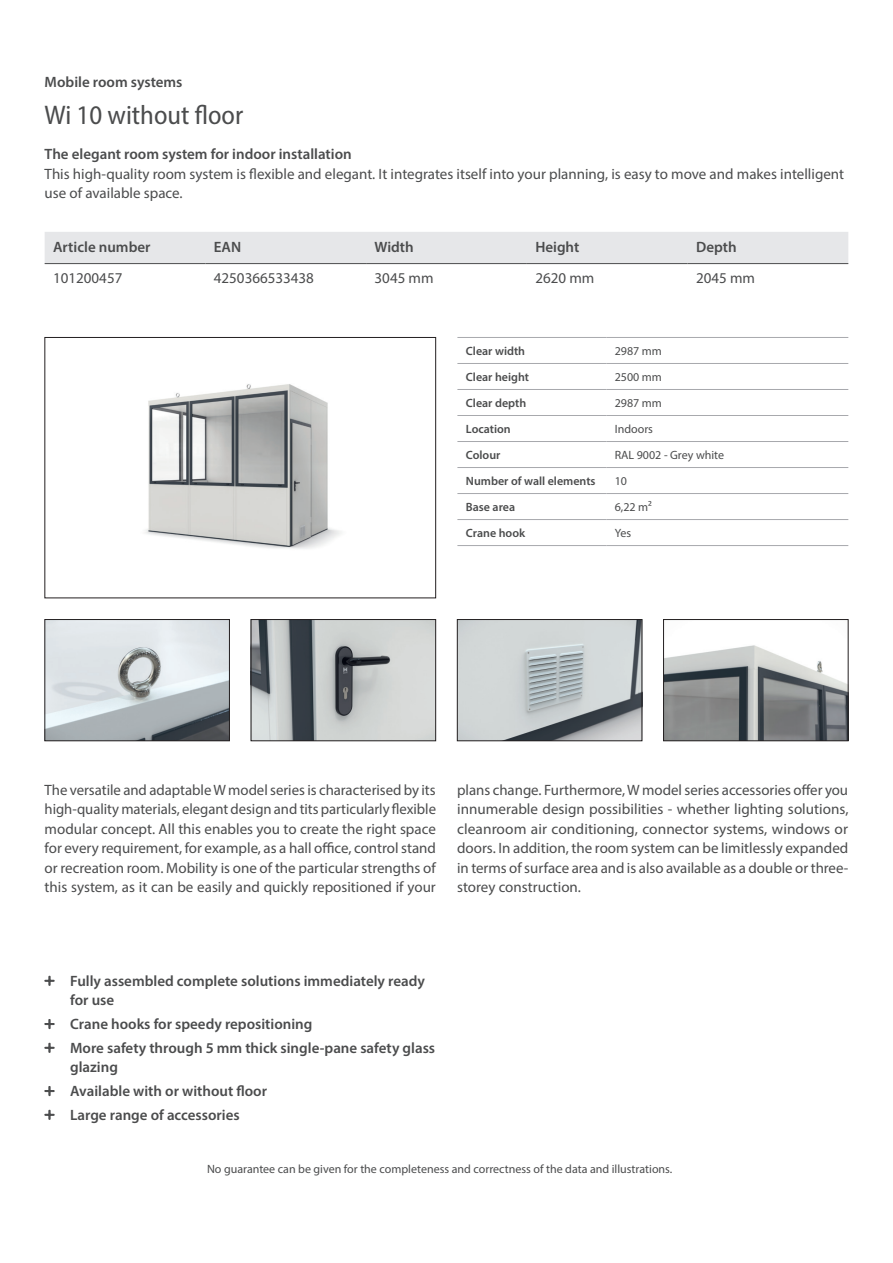
<style>
.page{position:relative;width:893px;height:1263px;background:#fff}
.page>*{position:absolute;margin:0;border:0;box-sizing:border-box;transform-origin:0 0}
.t1{font:semi-condensed 27px "Myriad Pro";color:#4b4c4d}
.t2{font:15px/19.5px "Myriad Pro";color:#4b4c4d;text-align:justify}
.t3{font:600 15px/23.7px "Myriad Pro";color:#4b4c4d}
.t4{font:12px "Myriad Pro";color:#4b4c4d}
.t5{font:600 12px "Myriad Pro";color:#4b4c4d}
</style>
<div class="page">
<img style="left:145px;top:384px;width:196px;height:165px">
<div style="left:45px;top:337px;width:391px;height:261px;border:1px solid #231f20"></div>
<img style="left:47px;top:621px;width:181px;height:118px">
<div style="left:45px;top:619px;width:185px;height:122px;border:1px solid #231f20"></div>
<img style="left:253px;top:621px;width:181px;height:118px">
<div style="left:251px;top:619px;width:185px;height:122px;border:1px solid #231f20"></div>
<img style="left:665px;top:645px;width:181px;height:94px">
<div style="left:663px;top:619px;width:185px;height:122px;border:1px solid #231f20"></div>
<img style="left:459px;top:621px;width:181px;height:118px">
<div style="left:457px;top:619px;width:185px;height:122px;border:1px solid #231f20"></div>
<div style="left:45px;top:232px;width:803px;height:31px;background:#e6e7e9"></div>
<hr style="left:45px;top:263px;width:160px;height:1px;background:#4b4c4d">
<hr style="left:205px;top:263px;width:161px;height:1px;background:#4b4c4d">
<hr style="left:366px;top:263px;width:161px;height:1px;background:#4b4c4d">
<hr style="left:527px;top:263px;width:161px;height:1px;background:#4b4c4d">
<hr style="left:688px;top:263px;width:160px;height:1px;background:#4b4c4d">
<hr style="left:457px;top:337px;width:149px;height:1px;background:#a8a9ad">
<hr style="left:606px;top:337px;width:242px;height:1px;background:#a8a9ad">
<hr style="left:457px;top:363px;width:149px;height:1px;background:#a8a9ad">
<hr style="left:606px;top:363px;width:242px;height:1px;background:#a8a9ad">
<hr style="left:457px;top:389px;width:149px;height:1px;background:#a8a9ad">
<hr style="left:606px;top:389px;width:242px;height:1px;background:#a8a9ad">
<hr style="left:457px;top:415px;width:149px;height:1px;background:#a8a9ad">
<hr style="left:606px;top:415px;width:242px;height:1px;background:#a8a9ad">
<hr style="left:457px;top:441px;width:149px;height:1px;background:#a8a9ad">
<hr style="left:606px;top:441px;width:242px;height:1px;background:#a8a9ad">
<hr style="left:457px;top:467px;width:149px;height:1px;background:#a8a9ad">
<hr style="left:606px;top:467px;width:242px;height:1px;background:#a8a9ad">
<hr style="left:457px;top:493px;width:149px;height:1px;background:#a8a9ad">
<hr style="left:606px;top:493px;width:242px;height:1px;background:#a8a9ad">
<hr style="left:457px;top:519px;width:149px;height:1px;background:#a8a9ad">
<hr style="left:606px;top:519px;width:242px;height:1px;background:#a8a9ad">
<hr style="left:457px;top:545px;width:149px;height:1px;background:#a8a9ad">
<hr style="left:606px;top:545px;width:242px;height:1px;background:#a8a9ad">
<p class="t3" style="left:45px;top:70px;width:139px">Mobile room systems</p>
<h1 class="t1" style="left:45px;top:99px;width:200px">Wi 10 without floor</h1>
<p class="t3" style="left:45px;top:142px;width:309px">The elegant room system for indoor installation</p>
<p class="t2" style="left:45px;top:164px;width:801px">This high-quality room system is flexible and elegant. It integrates itself into your planning, is easy to move and makes intelligent use of available space.</p>
<p class="t3" style="left:53px;top:234px;width:99px">Article number</p>
<p class="t3" style="left:214px;top:234px;width:29px">EAN</p>
<p class="t3" style="left:375px;top:234px;width:41px">Width</p>
<p class="t3" style="left:535px;top:234px;width:46px">Height</p>
<p class="t3" style="left:696px;top:234px;width:42px">Depth</p>
<p class="t2" style="left:53px;top:268px;width:71px">101200457</p>
<p class="t2" style="left:214px;top:268px;width:102px">4250366533438</p>
<p class="t2" style="left:375px;top:268px;width:60px">3045 mm</p>
<p class="t2" style="left:535px;top:268px;width:60px">2620 mm</p>
<p class="t2" style="left:696px;top:268px;width:60px">2045 mm</p>
<p class="t5" style="left:466px;top:343px;width:61px">Clear width</p>
<p class="t4" style="left:615px;top:344px;width:49px">2987 mm</p>
<p class="t5" style="left:466px;top:369px;width:65px">Clear height</p>
<p class="t4" style="left:615px;top:370px;width:49px">2500 mm</p>
<p class="t5" style="left:466px;top:395px;width:62px">Clear depth</p>
<p class="t4" style="left:615px;top:396px;width:49px">2987 mm</p>
<p class="t5" style="left:466px;top:421px;width:46px">Location</p>
<p class="t4" style="left:615px;top:422px;width:40px">Indoors</p>
<p class="t5" style="left:466px;top:447px;width:36px">Colour</p>
<p class="t4" style="left:615px;top:448px;width:111px">RAL 9002 - Grey white</p>
<p class="t5" style="left:466px;top:473px;width:131px">Number of wall elements</p>
<p class="t4" style="left:615px;top:474px;width:14px">10</p>
<p class="t5" style="left:466px;top:499px;width:51px">Base area</p>
<p class="t4" style="left:615px;top:500px;width:39px">6,22 m²</p>
<p class="t5" style="left:466px;top:525px;width:61px">Crane hook</p>
<p class="t4" style="left:615px;top:526px;width:18px">Yes</p>
<p class="t2" style="left:45px;top:780px;width:393px">The versatile and adaptable W model series is characterised by its high-quality materials, elegant design and tits particularly flexible modular concept. All this enables you to create the right space for every requirement, for example, as a hall office, control stand or recreation room. Mobility is one of the particular strengths of this system, as it can be easily and quickly repositioned if your</p>
<p class="t2" style="left:457px;top:780px;width:393px">plans change. Furthermore, W model series accessories offer you innumerable design possibilities - whether lighting solutions, cleanroom air conditioning, connector systems, windows or doors. In addition, the room system can be limitlessly expanded in terms of surface area and is also available as a double or three&shy;storey construction.</p>
<p class="t3" style="left:70px;top:970px;width:356px;line-height:19.5px">Fully assembled complete solutions immediately ready for use</p>
<p class="t3" style="left:70px;top:1012px;width:367px">Crane hooks for speedy repositioning<br>More safety through 5 mm thick single-pane safety glass</p>
<p class="t3" style="left:70px;top:1055px;width:198px">glazing<br>Available with or without floor<br>Large range of accessories</p>
<p class="t4" style="left:207px;top:1161px;width:467px">No guarantee can be given for the completeness and correctness of the data and illustrations.</p>
</div>
